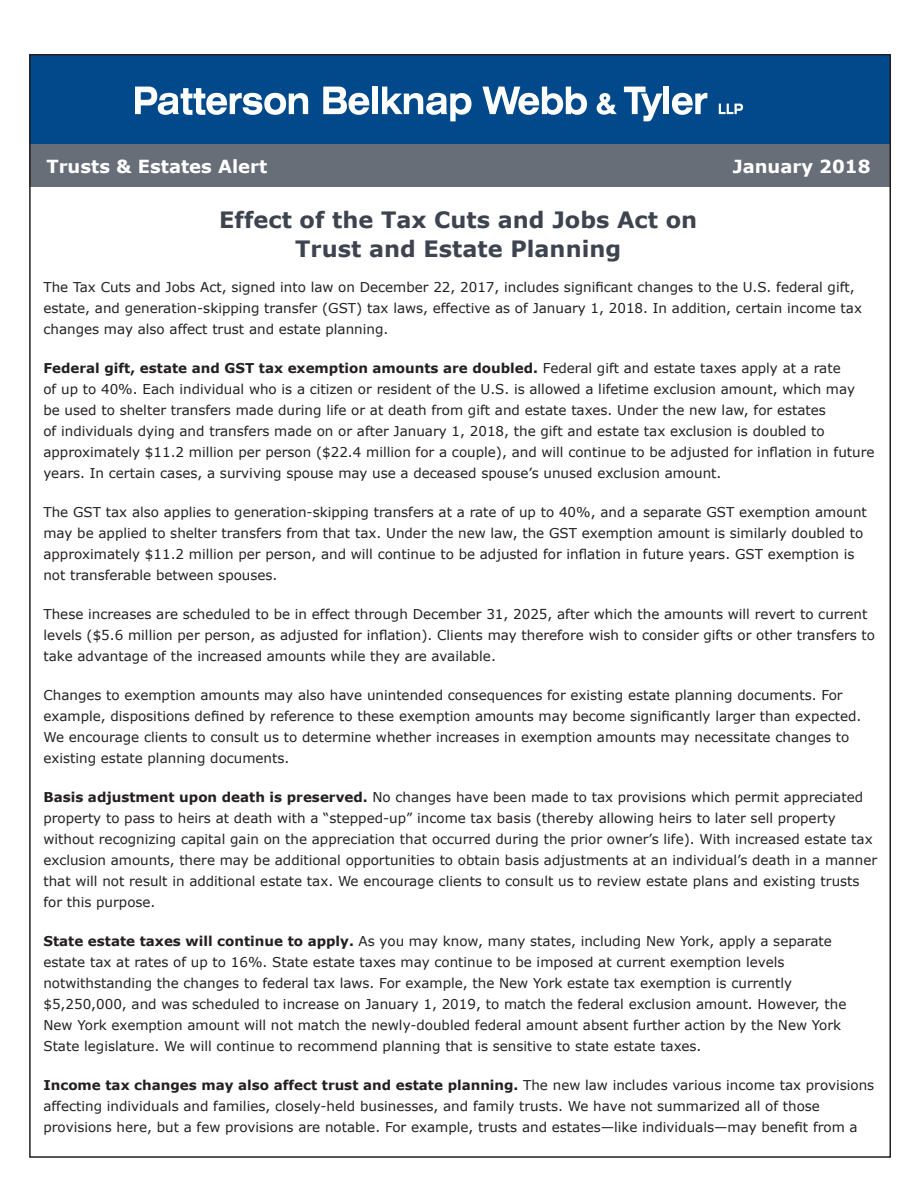
<style>
.page{position:relative;width:918px;height:1188px;background:#fff}
.page>*{position:absolute;margin:0;border:0;box-sizing:border-box;transform-origin:0 0}
.t1{font:700 22.5px/28.5px "Verdana";color:#3e444f;text-align:center}
.t2{font:700 18px "Verdana";color:#fff}
.Body{font:13.5px/21px "Verdana";color:#231f20}
.s1{font-weight:700}
</style>
<div class="page">
<div style="left:29px;top:54px;width:862px;height:106px;background:#01498a"></div>
<div style="left:29px;top:145px;width:862px;height:42px;background:#686e78"></div>
<svg style="left:135px;top:87px;width:173px;height:28px"></svg>
<svg style="left:323px;top:87px;width:46px;height:28px"></svg>
<div style="left:372px;top:87px;width:6px;height:27px;background:#fff"></div>
<svg style="left:382px;top:87px;width:90px;height:34px"></svg>
<svg style="left:482px;top:87px;width:105px;height:28px"></svg>
<svg style="left:597px;top:93px;width:20px;height:22px"></svg>
<svg style="left:624px;top:87px;width:38px;height:34px"></svg>
<div style="left:664px;top:87px;width:5px;height:27px;background:#fff"></div>
<svg style="left:672px;top:93px;width:35px;height:22px"></svg>
<svg style="left:719px;top:104px;width:24px;height:10px"></svg>
<p class="t2" style="left:46px;top:154px;width:222px">Trusts &amp; Estates Alert</p>
<p class="t2" style="left:733px;top:154px;width:139px">January 2018</p>
<p class="t1" style="left:219px;top:205px;width:480px">Effect of the Tax Cuts and Jobs Act on<br>Trust and Estate Planning</p>
<p class="Body" style="left:43px;top:277px;width:820px">The Tax Cuts and Jobs Act, signed into law on December 22, 2017, includes significant changes to the U.S. federal gift, estate, and generation-skipping transfer (GST) tax laws, effective as of January 1, 2018. In addition, certain income tax changes may also affect trust and estate planning.</p>
<p class="Body" style="left:43px;top:358px;width:833px"><span class="s1">Federal gift, estate and GST tax exemption amounts are doubled.</span> Federal gift and estate taxes apply at a rate<br>of up to 40%. Each individual who is a citizen or resident of the U.S. is allowed a lifetime exclusion amount, which may be used to shelter transfers made during life or at death from gift and estate taxes. Under the new law, for estates<br>of individuals dying and transfers made on or after January 1, 2018, the gift and estate tax exclusion is doubled to approximately $11.2 million per person ($22.4 million for a couple), and will continue to be adjusted for inflation in future years. In certain cases, a surviving spouse may use a deceased spouse’s unused exclusion amount.</p>
<p class="Body" style="left:43px;top:502px;width:825px">The GST tax also applies to generation-skipping transfers at a rate of up to 40%, and a separate GST exemption amount may be applied to shelter transfers from that tax. Under the new law, the GST exemption amount is similarly doubled to approximately $11.2 million per person, and will continue to be adjusted for inflation in future years. GST exemption is not transferable between spouses.</p>
<p class="Body" style="left:43px;top:604px;width:833px">These increases are scheduled to be in effect through December 31, 2025, after which the amounts will revert to current levels ($5.6 million per person, as adjusted for inflation). Clients may therefore wish to consider gifts or other transfers to take advantage of the increased amounts while they are available.</p>
<p class="Body" style="left:43px;top:685px;width:820px">Changes to exemption amounts may also have unintended consequences for existing estate planning documents. For example, dispositions defined by reference to these exemption amounts may become significantly larger than expected.<br>We encourage clients to consult us to determine whether increases in exemption amounts may necessitate changes to existing estate planning documents.</p>
<p class="Body" style="left:43px;top:787px;width:835px"><span class="s1">Basis adjustment upon death is preserved.</span> No changes have been made to tax provisions which permit appreciated property to pass to heirs at death with a “stepped-up” income tax basis (thereby allowing heirs to later sell property without recognizing capital gain on the appreciation that occurred during the prior owner’s life). With increased estate tax exclusion amounts, there may be additional opportunities to obtain basis adjustments at an individual’s death in a manner that will not result in additional estate tax. We encourage clients to consult us to review estate plans and existing trusts for this purpose.</p>
<p class="Body" style="left:43px;top:931px;width:804px"><span class="s1">State estate taxes will continue to apply.</span> As you may know, many states, including New York, apply a separate estate tax at rates of up to 16%. State estate taxes may continue to be imposed at current exemption levels notwithstanding the changes to federal tax laws. For example, the New York estate tax exemption is currently $5,250,000, and was scheduled to increase on January 1, 2019, to match the federal exclusion amount. However, the New York exemption amount will not match the newly-doubled federal amount absent further action by the New York State legislature. We will continue to recommend planning that is sensitive to state estate taxes.</p>
<p class="Body" style="left:43px;top:1075px;width:832px"><span class="s1">Income tax changes may also affect trust and estate planning.</span> The new law includes various income tax provisions affecting individuals and families, closely-held businesses, and family trusts. We have not summarized all of those provisions here, but a few provisions are notable. For example, trusts and estates—like individuals—may benefit from a</p>
</div>
